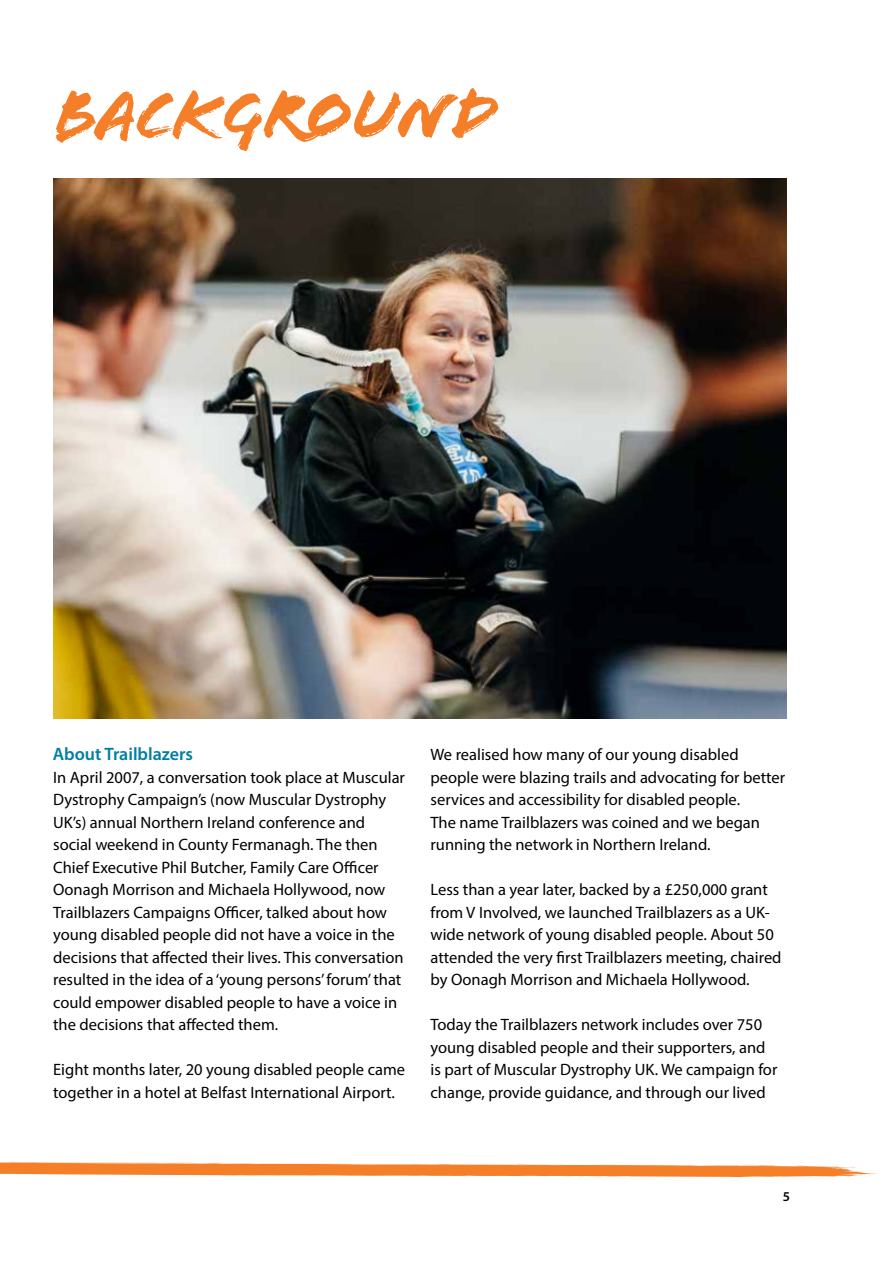
<style>
.page{position:relative;width:893px;height:1263px;background:#fff}
.page>*{position:absolute;margin:0;border:0;box-sizing:border-box;transform-origin:0 0}
.t1{font:72px "Flood Std";letter-spacing:-.02em;color:#f57e29}
.t2{font:600 18px "Myriad Pro";color:#007ea2}
.t3{font:16.5px/22.5px "Myriad Pro";color:#000}
.t4{font:600 13.5px "Myriad Pro";color:#000}
</style>
<div class="page">
<svg style="left:0;top:1161px;width:877px;height:16px"></svg>
<img style="left:53px;top:178px;width:734px;height:540px">
<h1 class="t1" style="left:53px;top:73px;width:446px">background</h1>
<p class="t2" style="left:53px;top:743px;width:142px">About Trailblazers</p>
<p class="t3" style="left:53px;top:765px;width:353px">In April 2007, a conversation took place at Muscular Dystrophy Campaign’s (now Muscular Dystrophy UK’s) annual Northern Ireland conference and social weekend in County Fermanagh. The then Chief Executive Phil Butcher, Family Care Officer Oonagh Morrison and Michaela Hollywood, now Trailblazers Campaigns Officer, talked about how young disabled people did not have a voice in the decisions that affected their lives. This conversation resulted in the idea of a ‘young persons’ forum’ that could empower disabled people to have a voice in the decisions that affected them.</p>
<p class="t3" style="left:53px;top:1058px;width:353px">Eight months later, 20 young disabled people came together in a hotel at Belfast International Airport.</p>
<p class="t3" style="left:431px;top:743px;width:356px">We realised how many of our young disabled people were blazing trails and advocating for better services and accessibility for disabled people.<br>The name Trailblazers was coined and we began running the network in Northern Ireland.</p>
<p class="t3" style="left:431px;top:878px;width:353px">Less than a year later, backed by a £250,000 grant from V Involved, we launched Trailblazers as a UK&shy;wide network of young disabled people. About 50 attended the very first Trailblazers meeting, chaired by Oonagh Morrison and Michaela Hollywood.</p>
<p class="t3" style="left:431px;top:1013px;width:348px">Today the Trailblazers network includes over 750 young disabled people and their supporters, and is part of Muscular Dystrophy UK. We campaign for change, provide guidance, and through our lived</p>
<p class="t4" style="left:783px;top:1188px;width:9px">5</p>
</div>
